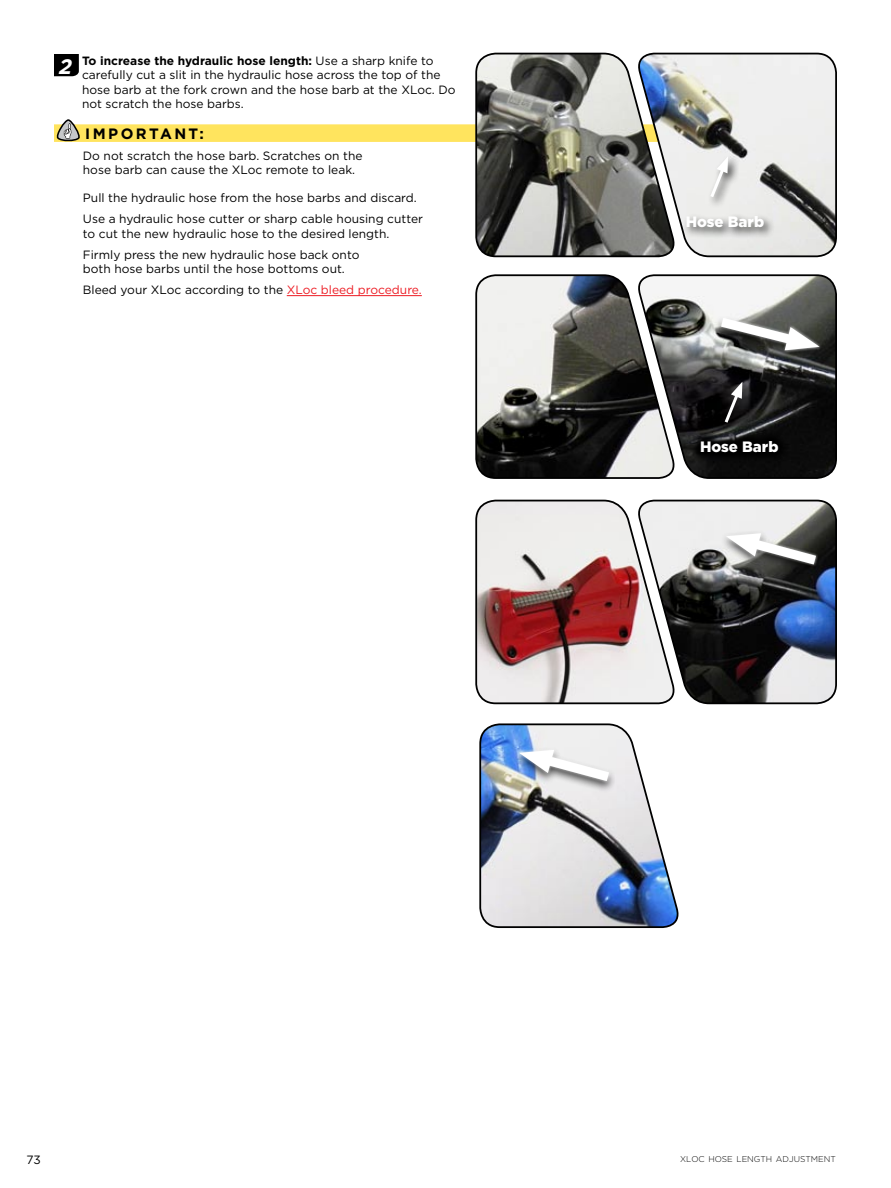
<style>
.page{position:relative;width:891px;height:1188px;background:#fff}
.page>*{position:absolute;margin:0;border:0;box-sizing:border-box;transform-origin:0 0}
.t1{font:900 15px "Gotham";color:#fff}
.t2{font:700 15px "Gotham";letter-spacing:.16em;color:#000}
.t3{font:12px/14.4px "Gotham";color:#000}
.t4{font:300 8.4px "Gotham";color:#000}
.s1{font-weight:700;font-style:italic;font-size:21px;color:#fff}
.s2{font-weight:700}
.s3{color:#ed1c24}
</style>
<div class="page">
<div style="left:54px;top:124px;width:783px;height:18px;background:#ffe45e"></div>
<hr style="left:287px;top:295px;width:135px;height:1px;background:#ed1c24">
<svg style="left:54px;top:54px;width:25px;height:22px"></svg>
<svg style="left:54px;top:119px;width:27px;height:22px"></svg>
<img style="left:475px;top:499px;width:362px;height:206px">
<svg style="left:475px;top:274px;width:362px;height:205px"></svg>
<img style="left:479px;top:723px;width:200px;height:205px">
<svg style="left:474px;top:52px;width:363px;height:206px;background:#a2a3a0"></svg>
<p class="t3" style="left:82px;top:53px;width:375px;text-indent:-24px"><span class="s1">2</span> <span class="s2">To increase the hydraulic hose length:</span> Use a sharp knife to carefully cut a slit in the hydraulic hose across the top of the hose barb at the fork crown and the hose barb at the XLoc. Do not scratch the hose barbs.</p>
<p class="t2" style="left:85px;top:123px;width:120px">I mportant:</p>
<p class="t3" style="left:83px;top:148px;width:281px">Do not scratch the hose barb. Scratches on the hose barb can cause the XLoc remote to leak.</p>
<p class="t3" style="left:83px;top:187px;width:342px;line-height:21.1px">Pull the hydraulic hose from the hose barbs and discard.<br>Use a hydraulic hose cutter or sharp cable housing cutter</p>
<p class="t3" style="left:83px;top:223px;width:308px;line-height:21.1px">to cut the new hydraulic hose to the desired length.<br>Firmly press the new hydraulic hose back onto</p>
<p class="t3" style="left:83px;top:258px;width:340px;line-height:21.1px">both hose barbs until the hose bottoms out.<br>Bleed your XLoc according to the <span class="s3">XLoc bleed procedure.</span></p>
<p class="t1" style="left:686px;top:211px;width:80px">Hose Barb</p>
<p class="t1" style="left:700px;top:437px;width:80px">Hose Barb</p>
<p class="t3" style="left:27px;top:1152px;width:16px">73</p>
<p class="t4" style="left:680px;top:1154px;width:157px">XLOC HOSE LENGTH ADJUSTMENT</p>
</div>
